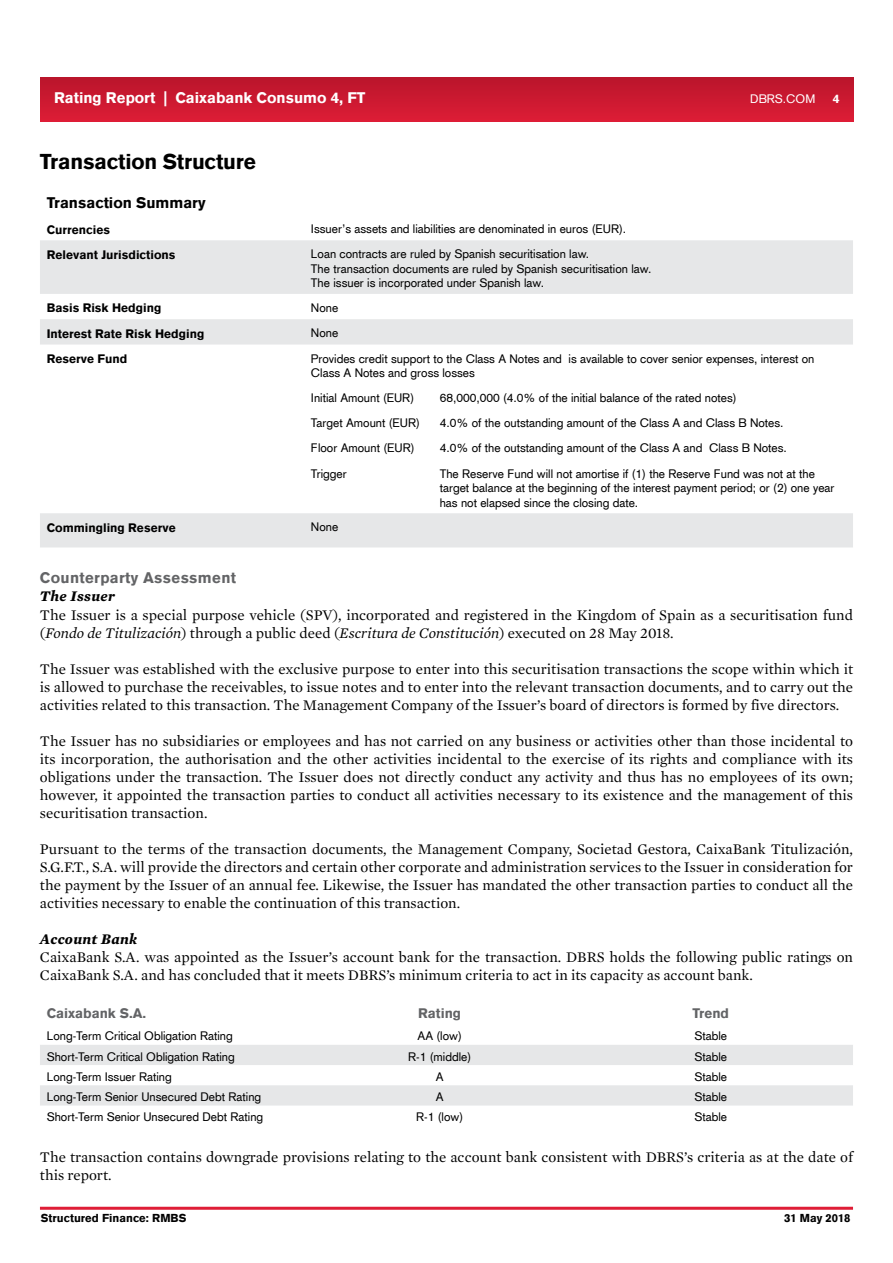
<style>
.page{position:relative;width:893px;height:1263px;background:#fff}
.page>*{position:absolute;margin:0;border:0;box-sizing:border-box;transform-origin:0 0}
.t1{font:900 21px "Akzidenz Grotesk";letter-spacing:-.01em;color:#000}
.t2{font:15px/18px "Mercury Text G1";color:#000}
.t3{font:900 15px "Akzidenz Grotesk";color:#fff}
.t4{font:900 15px "Akzidenz Grotesk";letter-spacing:.02em;color:#636466}
.t5{font:italic 700 15px "Mercury Text G1";letter-spacing:.02em;color:#000}
.t6{font:900 15px "Akzidenz Grotesk";color:#000}
.t7{font:900 13.5px "Akzidenz Grotesk";color:#636466}
.t8{font:12px/14.4px "Akzidenz Grotesk";color:#000}
.t9{font:900 12px "Akzidenz Grotesk";color:#000}
.t10{font:12px "Akzidenz Grotesk";color:#fff}
.t11{font:900 12px "Akzidenz Grotesk";color:#fff}
.t12{font:900 11.25px "Akzidenz Grotesk";color:#000}
.s1{font-style:italic}
</style>
<div class="page">
<div style="left:40px;top:77px;width:813px;height:45px;background:linear-gradient(to bottom,#b9152b,#dd1d36)"></div>
<hr style="left:40px;top:1207px;width:813px;height:3px;background:#df1d36">
<svg style="left:40px;top:240px;width:813px;height:307px"></svg>
<svg style="left:40px;top:1105px;width:813px;height:1px"></svg>
<svg style="left:40px;top:1045px;width:813px;height:60px;fill:#e6e7e8"></svg>
<p class="t3" style="left:54px;top:88px;width:313px">Rating Report | Caixabank Consumo 4, FT</p>
<p class="t10" style="left:750px;top:91px;width:67px">DBRS.COM</p>
<p class="t11" style="left:833px;top:91px;width:8px">4</p>
<h1 class="t1" style="left:40px;top:147px;width:218px">Transaction Structure</h1>
<p class="t6" style="left:47px;top:193px;width:160px">Transaction Summary</p>
<p class="t9" style="left:47px;top:221px;width:65px">Currencies</p>
<p class="t8" style="left:311px;top:221px;width:317px">Issuer’s assets and liabilities are denominated in euros (EUR).</p>
<p class="t9" style="left:47px;top:247px;width:130px">Relevant Jurisdictions</p>
<p class="t8" style="left:311px;top:247px;width:342px">Loan contracts are ruled by Spanish securitisation law.<br>The transaction documents are ruled by Spanish securitisation law.<br>The issuer is incorporated under Spanish law.</p>
<p class="t9" style="left:47px;top:300px;width:116px">Basis Risk Hedging</p>
<p class="t8" style="left:311px;top:300px;width:29px">None</p>
<p class="t9" style="left:47px;top:326px;width:159px">Interest Rate Risk Hedging</p>
<p class="t8" style="left:311px;top:326px;width:29px">None</p>
<p class="t9" style="left:47px;top:351px;width:82px">Reserve Fund</p>
<p class="t8" style="left:311px;top:351px;width:505px">Provides credit support to the Class A Notes and is available to cover senior expenses, interest on<br>Class A Notes and gross losses</p>
<p class="t8" style="left:311px;top:390px;width:105px">Initial Amount (EUR)</p>
<p class="t8" style="left:440px;top:390px;width:298px">68,000,000 (4.0% of the initial balance of the rated notes)</p>
<p class="t8" style="left:311px;top:415px;width:110px">Target Amount (EUR)</p>
<p class="t8" style="left:440px;top:415px;width:345px">4.0% of the outstanding amount of the Class A and Class B Notes.</p>
<p class="t8" style="left:311px;top:441px;width:105px">Floor Amount (EUR)</p>
<p class="t8" style="left:440px;top:441px;width:349px">4.0% of the outstanding amount of the Class A and Class B Notes.</p>
<p class="t8" style="left:311px;top:466px;width:37px">Trigger</p>
<p class="t8" style="left:440px;top:466px;width:396px">The Reserve Fund will not amortise if (1) the Reserve Fund was not at the target balance at the beginning of the interest payment period; or (2) one year has not elapsed since the closing date.</p>
<p class="t9" style="left:47px;top:520px;width:131px">Commingling Reserve</p>
<p class="t8" style="left:311px;top:520px;width:29px">None</p>
<p class="t4" style="left:40px;top:568px;width:198px">Counterparty Assessment</p>
<p class="t5" style="left:40px;top:587px;width:76px">The Issuer</p>
<p class="t2" style="left:40px;top:605px;width:815px">The Issuer is a special purpose vehicle (SPV), incorporated and registered in the Kingdom of Spain as a securitisation fund (<span class="s1">Fondo de Titulización</span>) through a public deed (<span class="s1">Escritura de Constitución</span>) executed on 28 May 2018.</p>
<p class="t2" style="left:40px;top:659px;width:815px;text-align:justify">The Issuer was established with the exclusive purpose to enter into this securitisation transactions the scope within which it is allowed to purchase the receivables, to issue notes and to enter into the relevant transaction documents, and to carry out the activities related to this transaction. The Management Company of the Issuer’s board of directors is formed by five directors.</p>
<p class="t2" style="left:40px;top:731px;width:814px;text-align:justify">The Issuer has no subsidiaries or employees and has not carried on any business or activities other than those incidental to its incorporation, the authorisation and the other activities incidental to the exercise of its rights and compliance with its obligations under the transaction. The Issuer does not directly conduct any activity and thus has no employees of its own; however, it appointed the transaction parties to conduct all activities necessary to its existence and the management of this securitisation transaction.</p>
<p class="t2" style="left:40px;top:839px;width:815px;text-align:justify">Pursuant to the terms of the transaction documents, the Management Company, Societad Gestora, CaixaBank Titulización, S.G.F.T., S.A. will provide the directors and certain other corporate and administration services to the Issuer in consideration for the payment by the Issuer of an annual fee. Likewise, the Issuer has mandated the other transaction parties to conduct all the activities necessary to enable the continuation of this transaction.</p>
<p class="t5" style="left:40px;top:929px;width:99px">Account Bank</p>
<p class="t2" style="left:40px;top:947px;width:815px">CaixaBank S.A. was appointed as the Issuer’s account bank for the transaction. DBRS holds the following public ratings on<br>CaixaBank S.A. and has concluded that it meets DBRS’s minimum criteria to act in its capacity as account bank.</p>
<p class="t7" style="left:47px;top:1004px;width:101px">Caixabank S.A.</p>
<p class="t7" style="left:418px;top:1004px;width:44px">Rating</p>
<p class="t7" style="left:692px;top:1004px;width:38px">Trend</p>
<p class="t8" style="left:47px;top:1029px;width:188px">Long-Term Critical Obligation Rating</p>
<p class="t8" style="left:418px;top:1029px;width:46px">AA (low)</p>
<p class="t8" style="left:694px;top:1029px;width:34px">Stable</p>
<p class="t8" style="left:47px;top:1049px;width:190px">Short-Term Critical Obligation Rating</p>
<p class="t8" style="left:408px;top:1049px;width:64px">R-1 (middle)</p>
<p class="t8" style="left:694px;top:1049px;width:34px">Stable</p>
<p class="t8" style="left:47px;top:1069px;width:127px">Long-Term Issuer Rating</p>
<p class="t8" style="left:436px;top:1069px;width:9px">A</p>
<p class="t8" style="left:694px;top:1069px;width:34px">Stable</p>
<p class="t8" style="left:47px;top:1089px;width:216px">Long-Term Senior Unsecured Debt Rating</p>
<p class="t8" style="left:436px;top:1089px;width:9px">A</p>
<p class="t8" style="left:694px;top:1089px;width:34px">Stable</p>
<p class="t8" style="left:47px;top:1110px;width:218px">Short-Term Senior Unsecured Debt Rating</p>
<p class="t8" style="left:416px;top:1110px;width:48px">R-1 (low)</p>
<p class="t8" style="left:694px;top:1110px;width:34px">Stable</p>
<p class="t2" style="left:40px;top:1148px;width:814px">The transaction contains downgrade provisions relating to the account bank consistent with DBRS’s criteria as at the date of this report.</p>
<p class="t12" style="left:41px;top:1210px;width:147px">Structured Finance: RMBS</p>
<p class="t12" style="left:784px;top:1210px;width:68px">31 May 2018</p>
</div>
